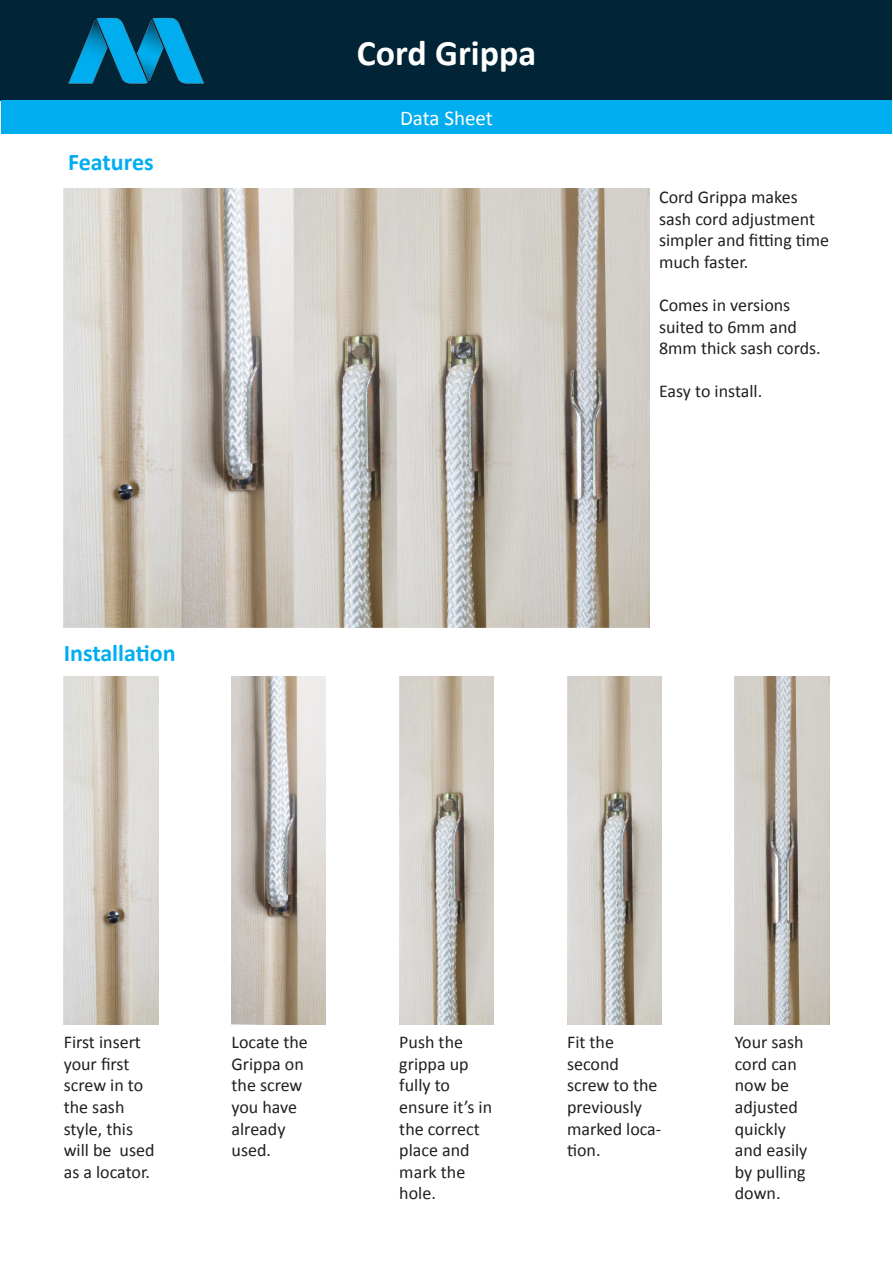
<style>
.page{position:relative;width:893px;height:1263px;background:#fff}
.page>*{position:absolute;margin:0;border:0;box-sizing:border-box;transform-origin:0 0}
.t1{font:700 36px "Calibri";color:#fff}
.t2{font:700 24px "Calibri";color:#00aeef}
.t3{font:21px "Calibri";color:#fff}
.t4{font:18px/21.6px "Calibri";color:#231f20}
</style>
<div class="page">
<div style="left:1px;top:0;width:891px;height:101px;background:#012537"></div>
<div style="left:1px;top:101px;width:891px;height:33px;background:#00aeef"></div>
<img style="left:68px;top:18px;width:136px;height:65px">
<img style="left:64px;top:188px;width:586px;height:439px">
<img style="left:64px;top:676px;width:94px;height:349px">
<img style="left:232px;top:676px;width:94px;height:349px">
<img style="left:399px;top:676px;width:95px;height:349px">
<img style="left:567px;top:676px;width:94px;height:349px">
<img style="left:735px;top:676px;width:94px;height:349px">
<p class="t2" style="left:68px;top:147px;width:87px">Features</p>
<p class="t2" style="left:64px;top:637px;width:113px">Installation</p>
<p class="t1" style="left:357px;top:30px;width:181px">Cord Grippa</p>
<p class="t3" style="left:400px;top:105px;width:94px">Data Sheet</p>
<p class="t4" style="left:659px;top:186px;width:172px">Cord Grippa makes sash cord adjustment simpler and fitting time much faster.</p>
<p class="t4" style="left:659px;top:294px;width:163px">Comes in versions suited to 6mm and<br>8mm thick sash cords.</p>
<p class="t4" style="left:659px;top:381px;width:105px">Easy to install.</p>
<p class="t4" style="left:64px;top:1031px;width:92px">First insert your first screw in to the sash style, this will be used as a locator.</p>
<p class="t4" style="left:232px;top:1031px;width:78px">Locate the<br>Grippa on the screw you have</p>
<p class="t4" style="left:232px;top:1118px;width:55px">already used.</p>
<p class="t4" style="left:399px;top:1031px;width:94px">Push the grippa up fully to ensure it’s in the correct place and mark the hole.</p>
<p class="t4" style="left:567px;top:1031px;width:92px">Fit the second screw to the previously</p>
<p class="t4" style="left:567px;top:1118px;width:96px">marked loca&shy;tion.</p>
<p class="t4" style="left:735px;top:1031px;width:70px">Your sash cord can now be</p>
<p class="t4" style="left:735px;top:1096px;width:64px">adjusted</p>
<p class="t4" style="left:735px;top:1118px;width:74px">quickly and easily by pulling down.</p>
</div>
